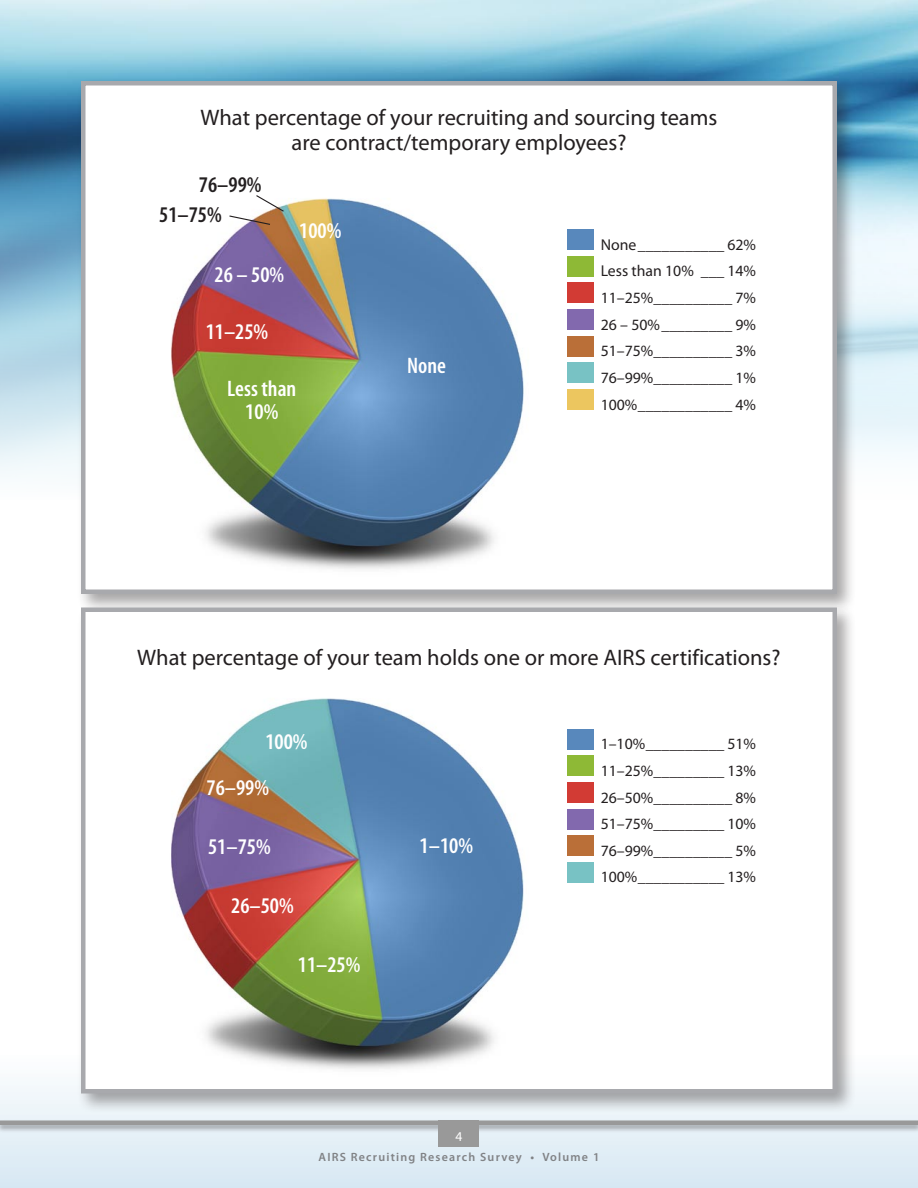
<style>
.page{position:relative;width:918px;height:1188px;background:#fff}
.page>*{position:absolute;margin:0;border:0;box-sizing:border-box;transform-origin:0 0}
._2_Chart_head_2011{font:22.5px/25.5px "Myriad Pro";color:#231f20;text-align:center}
._1_chart_text{font:600 condensed 22.5px/22.5px "Myriad Pro";color:#fff;text-align:center}
._1_chart_text-2{font:600 condensed 22.5px "Myriad Pro";color:#231f20}
._2_key_text{font:15.75px "Myriad Pro";color:#231f20}
.t1{font:13.5px "Myriad Pro";color:#fff}
.t2{font:600 12px "Myriad Pro";letter-spacing:.1em;color:#808285}
</style>
<div class="page">
<img style="left:0;top:0;width:918px;height:474px">
<svg style="left:0;top:1085px;width:918px;height:103px;background:#dfecf5"></svg>
<div style="left:0;top:1119px;width:918px;height:20px;background:#231f20;opacity:.4"></div>
<div style="left:0;top:1120px;width:918px;height:5px;background:#999"></div>
<div style="left:439px;top:1120px;width:40px;height:28px;background:#999"></div>
<div style="left:76px;top:76px;width:786px;height:556px;background:#231f20;opacity:.4"></div>
<div style="left:81px;top:81px;width:756px;height:513px;background:#fff;border:4px solid #a8a9ad"></div>
<div style="left:76px;top:603px;width:786px;height:529px;background:#231f20;opacity:.4"></div>
<div style="left:81px;top:608px;width:756px;height:486px;background:#fff;border:4px solid #a8a9ad"></div>
<img style="left:171px;top:698px;width:353px;height:371px">
<img style="left:171px;top:198px;width:353px;height:371px">
<div style="left:567px;top:729px;width:27px;height:20px;background:#5888bc"></div>
<div style="left:567px;top:756px;width:27px;height:20px;background:#8eb936"></div>
<div style="left:567px;top:782px;width:27px;height:21px;background:#d23b34"></div>
<div style="left:567px;top:809px;width:27px;height:20px;background:#8269ae"></div>
<div style="left:567px;top:836px;width:27px;height:20px;background:#ba6f38"></div>
<div style="left:567px;top:862px;width:27px;height:20px;background:#78c2c4"></div>
<div style="left:567px;top:230px;width:27px;height:20px;background:#5888bc"></div>
<div style="left:567px;top:256px;width:27px;height:20px;background:#8eb936"></div>
<div style="left:567px;top:283px;width:27px;height:20px;background:#d23b34"></div>
<div style="left:567px;top:309px;width:27px;height:21px;background:#8269ae"></div>
<div style="left:567px;top:336px;width:27px;height:20px;background:#ba6f38"></div>
<div style="left:567px;top:363px;width:27px;height:20px;background:#78c2c4"></div>
<div style="left:567px;top:389px;width:27px;height:21px;background:#ecc65f"></div>
<svg style="left:228px;top:195px;width:57px;height:31px"></svg>
<p class="_2_Chart_head_2011" style="left:201px;top:104px;width:518px">What percentage of your recruiting and sourcing teams are contract/temporary employees?</p>
<p class="_1_chart_text-2" style="left:199px;top:173px;width:64px">76–99%</p>
<p class="_1_chart_text-2" style="left:159px;top:203px;width:64px">51–75%</p>
<p class="_1_chart_text" style="left:215px;top:264px;width:71px">26 – 50%</p>
<p class="_1_chart_text" style="left:299px;top:220px;width:44px">100%</p>
<p class="_1_chart_text" style="left:206px;top:321px;width:64px">11–25%</p>
<p class="_1_chart_text" style="left:227px;top:378px;width:71px">Less than<br>10%</p>
<p class="_1_chart_text" style="left:407px;top:355px;width:40px">None</p>
<p class="_2_key_text" style="left:601px;top:235px;width:157px">None___________ 62%</p>
<p class="_2_key_text" style="left:601px;top:261px;width:157px">Less than 10% ___ 14%</p>
<p class="_2_key_text" style="left:601px;top:288px;width:157px">11–25%__________ 7%</p>
<p class="_2_key_text" style="left:601px;top:315px;width:157px">26 – 50%_________ 9%</p>
<p class="_2_key_text" style="left:601px;top:341px;width:157px">51–75%__________ 3%</p>
<p class="_2_key_text" style="left:601px;top:368px;width:157px">76–99%__________ 1%</p>
<p class="_2_key_text" style="left:601px;top:395px;width:157px">100%____________ 4%</p>
<p class="_2_Chart_head_2011" style="left:137px;top:644px;width:645px">What percentage of your team holds one or more AIRS certifications?</p>
<p class="_1_chart_text" style="left:265px;top:731px;width:44px">100%</p>
<p class="_1_chart_text" style="left:207px;top:776px;width:64px">76–99%</p>
<p class="_1_chart_text" style="left:208px;top:836px;width:64px">51–75%</p>
<p class="_1_chart_text" style="left:231px;top:894px;width:64px">26–50%</p>
<p class="_1_chart_text" style="left:298px;top:954px;width:64px">11–25%</p>
<p class="_1_chart_text" style="left:420px;top:835px;width:55px">1–10%</p>
<p class="t1" style="left:456px;top:1128px;width:8px">4</p>
<p class="_2_key_text" style="left:601px;top:734px;width:157px">1–10%__________ 51%</p>
<p class="_2_key_text" style="left:601px;top:761px;width:157px">11–25%_________ 13%</p>
<p class="_2_key_text" style="left:601px;top:788px;width:157px">26–50%__________ 8%</p>
<p class="_2_key_text" style="left:601px;top:814px;width:157px">51–75%_________ 10%</p>
<p class="_2_key_text" style="left:601px;top:841px;width:157px">76–99%__________ 5%</p>
<p class="_2_key_text" style="left:601px;top:867px;width:157px">100%___________ 13%</p>
<p class="t2" style="left:319px;top:1149px;width:282px">AIRS Recruiting Research Survey • Volume 1</p>
</div>
